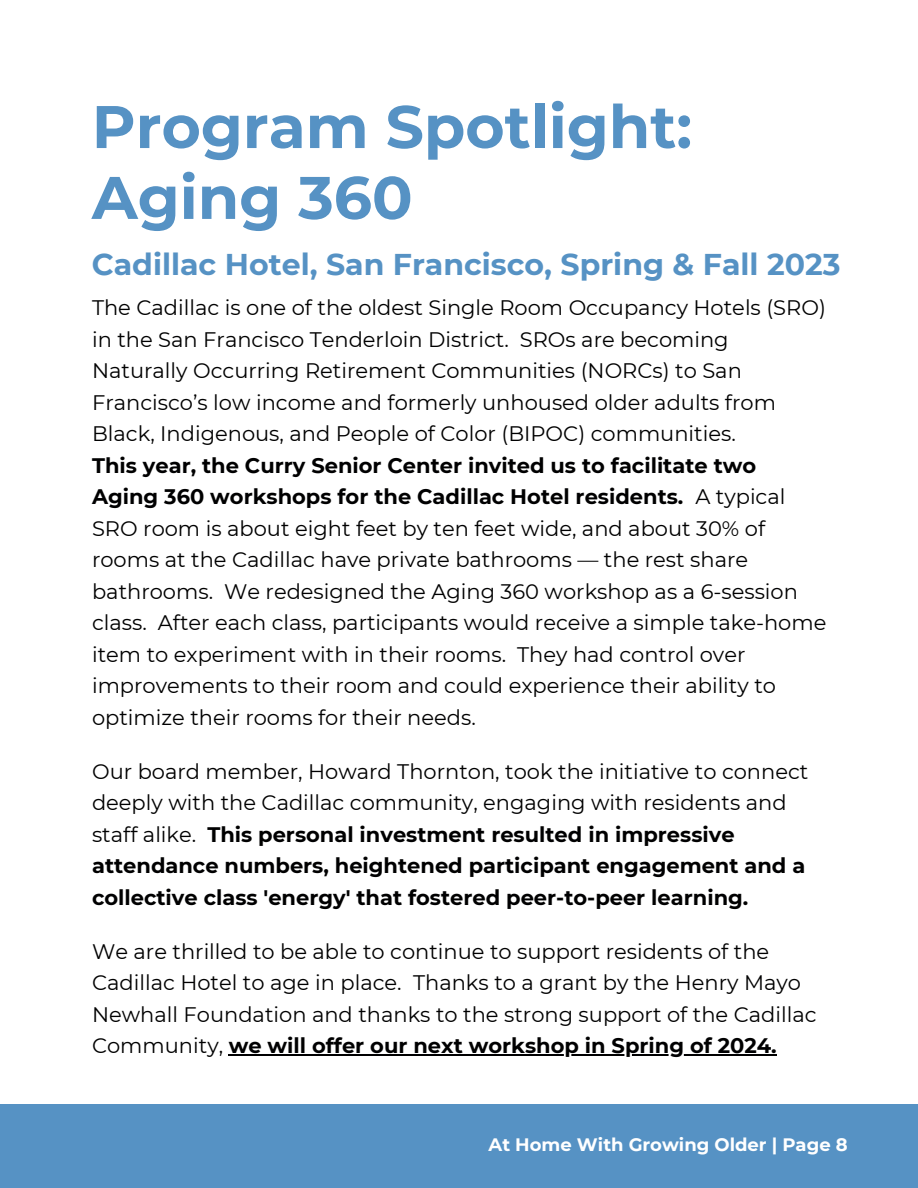
<style>
.page{position:relative;width:918px;height:1188px;background:#fff}
.page>*{position:absolute;margin:0;border:0;box-sizing:border-box;transform-origin:0 0}
.t1{font:700 60px/70.8px "Montserrat";color:#5692c4}
.t2{font:700 30px "Montserrat";color:#5692c4}
.t3{font:21px/31.5px "Montserrat";color:#000001}
.t4{font:700 21px/31.5px "Montserrat";color:#000001}
.t5{font:700 18px "Montserrat";color:#fff}
.s1{font-weight:700}
.s2{font-weight:400}
</style>
<div class="page">
<div style="left:0;top:1104px;width:918px;height:84px;background:#5692c4"></div>
<hr style="left:229px;top:1054px;width:548px;height:2px;background:#000001">
<h1 class="t1" style="left:92px;top:91px;width:602px">Program Spotlight:<br>Aging 360</h1>
<h2 class="t2" style="left:92px;top:246px;width:750px">Cadillac Hotel, San Francisco, Spring &amp; Fall 2023</h2>
<p class="t3" style="left:92px;top:292px;width:735px">The Cadillac is one of the oldest Single Room Occupancy Hotels (SRO) in the San Francisco Tenderloin District. SROs are becoming Naturally Occurring Retirement Communities (NORCs) to San Francisco’s low income and formerly unhoused older adults from Black, Indigenous, and People of Color (BIPOC) communities.</p>
<p class="t3" style="left:92px;top:450px;width:736px"><span class="s1">This year, the Curry Senior Center invited us to facilitate two Aging 360 workshops for the Cadillac Hotel residents.</span> A typical SRO room is about eight feet by ten feet wide, and about 30% of rooms at the Cadillac have private bathrooms — the rest share bathrooms. We redesigned the Aging 360 workshop as a 6-session class. After each class, participants would receive a simple take-home item to experiment with in their rooms. They had control over improvements to their room and could experience their ability to optimize their rooms for their needs.</p>
<p class="t4" style="left:92px;top:756px;width:718px"><span class="s2">Our board member, Howard Thornton, took the initiative to connect deeply with the Cadillac community, engaging with residents and staff alike.</span> This personal investment resulted in impressive attendance numbers, heightened participant engagement and a collective class 'energy' that fostered peer-to-peer learning.</p>
<p class="t3" style="left:92px;top:936px;width:726px">We are thrilled to be able to continue to support residents of the Cadillac Hotel to age in place. Thanks to a grant by the Henry Mayo Newhall Foundation and thanks to the strong support of the Cadillac Community, <span class="s1">we will offer our next workshop in Spring of 2024.</span></p>
<p class="t5" style="left:489px;top:1133px;width:361px">At Home With Growing Older | Page 8</p>
</div>
